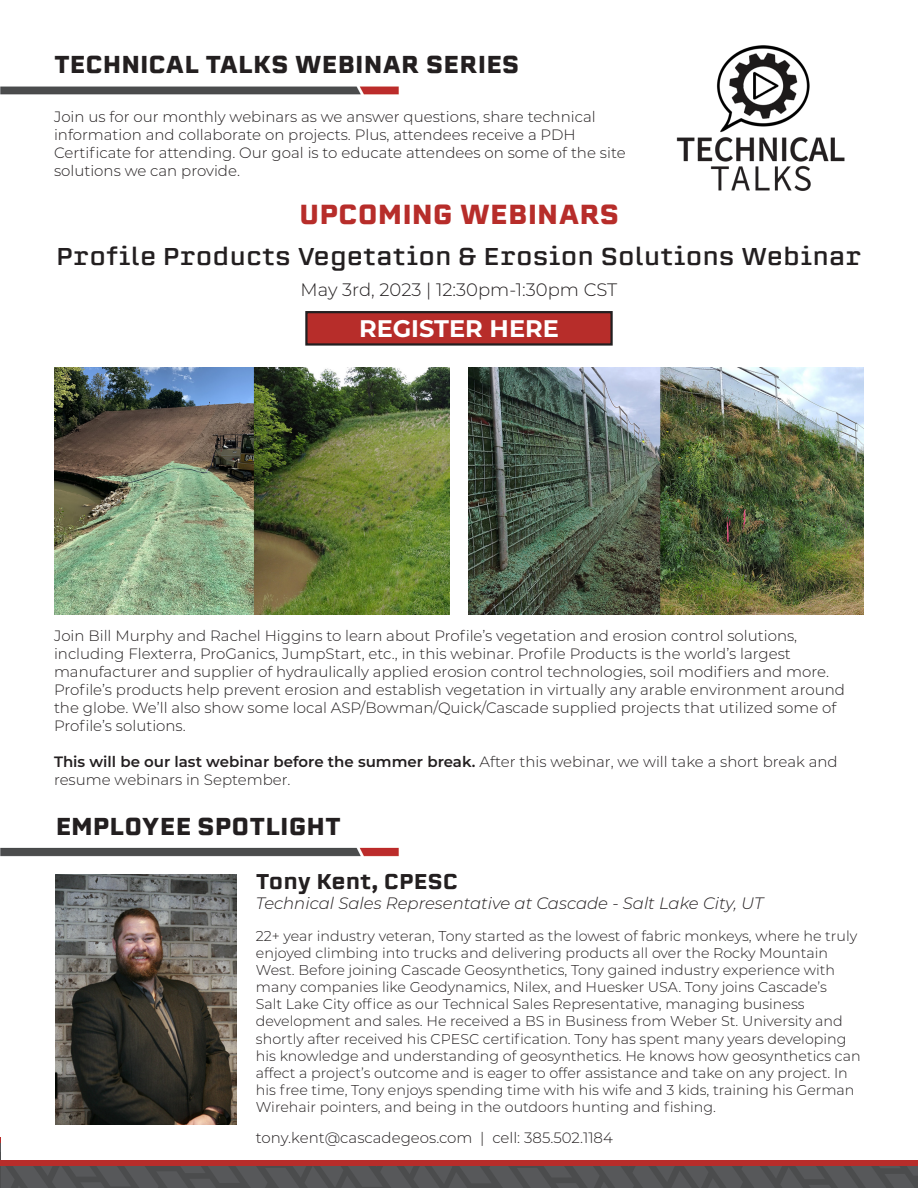
<style>
.page{position:relative;width:918px;height:1188px;background:#fff}
.page>*{position:absolute;margin:0;border:0;box-sizing:border-box;transform-origin:0 0}
.t1{font:700 27px "Erbaum";color:#b72d2a}
.t2{font:24px "Erbaum";color:#231f20}
.t3{font:700 24px "Erbaum";color:#231f20}
.t4{font:700 24px "Montserrat";color:#fff}
.t5{font:500 21px "Erbaum";color:#231f20}
.t6{font:300 18px "Montserrat";color:#231f20}
.Heading{font:italic 300 16.5px "Montserrat";color:#231f20}
.Heading-2{font:300 15px/18px "Montserrat";color:#231f20}
.t7{font:300 14.25px/17.1px "Montserrat";color:#231f20}
.s1{font-weight:600}
</style>
<div class="page">
<div style="left:306px;top:312px;width:306px;height:32px;background:#b72d2a"></div>
<div style="left:305px;top:311px;width:308px;height:35px;border:2px solid #231f20"></div>
<svg style="left:0;top:1158px;width:918px;height:30px;background:#645f61"></svg>
<img style="left:0;top:847px;width:399px;height:10px">
<img style="left:0;top:86px;width:399px;height:9px">
<div style="left:0;top:1160px;width:918px;height:5px;background:#b72d2a"></div>
<svg style="left:0;top:1137px;width:1px;height:15px"></svg>
<img style="left:676px;top:45px;width:169px;height:146px">
<img style="left:56px;top:874px;width:181px;height:251px">
<img style="left:54px;top:367px;width:395px;height:248px">
<img style="left:469px;top:367px;width:395px;height:248px">
<p class="t3" style="left:54px;top:47px;width:467px">TECHNICAL TALKS WEBINAR SERIES</p>
<p class="Heading-2" style="left:54px;top:107px;width:573px">Join us for our monthly webinars as we answer questions, share technical information and collaborate on projects. Plus, attendees receive a PDH Certificate for attending. Our goal is to educate attendees on some of the site solutions we can provide.</p>
<p class="t1" style="left:299px;top:195px;width:322px">UPCOMING WEBINARS</p>
<p class="t2" style="left:56px;top:240px;width:807px">Profile Products Vegetation &amp; Erosion Solutions Webinar</p>
<p class="t6" style="left:301px;top:277px;width:318px">May 3rd, 2023 | 12:30pm-1:30pm CST</p>
<p class="t4" style="left:359px;top:311px;width:201px">REGISTER HERE</p>
<p class="Heading-2" style="left:54px;top:627px;width:792px">Join Bill Murphy and Rachel Higgins to learn about Profile’s vegetation and erosion control solutions, including Flexterra, ProGanics, JumpStart, etc., in this webinar. Profile Products is the world’s largest manufacturer and supplier of hydraulically applied erosion control technologies, soil modifiers and more.<br>Profile’s products help prevent erosion and establish vegetation in virtually any arable environment around the globe. We’ll also show some local ASP/Bowman/Quick/Cascade supplied projects that utilized some of Profile’s solutions.</p>
<p class="Heading-2" style="left:54px;top:753px;width:785px"><span class="s1">This will be our last webinar before the summer break.</span> After this webinar, we will take a short break and resume webinars in September.</p>
<p class="t3" style="left:56px;top:809px;width:287px">EMPLOYEE SPOTLIGHT</p>
<p class="t5" style="left:256px;top:867px;width:204px">Tony Kent, CPESC</p>
<p class="Heading" style="left:256px;top:892px;width:509px">Technical Sales Representative at Cascade - Salt Lake City, UT</p>
<p class="t7" style="left:256px;top:927px;width:606px">22+ year industry veteran, Tony started as the lowest of fabric monkeys, where he truly enjoyed climbing into trucks and delivering products all over the Rocky Mountain West. Before joining Cascade Geosynthetics, Tony gained industry experience with many companies like Geodynamics, Nilex, and Huesker USA. Tony joins Cascade’s<br>Salt Lake City office as our Technical Sales Representative, managing business development and sales. He received a BS in Business from Weber St. University and shortly after received his CPESC certification. Tony has spent many years developing his knowledge and understanding of geosynthetics. He knows how geosynthetics can affect a project’s outcome and is eager to offer assistance and take on any project. In his free time, Tony enjoys spending time with his wife and 3 kids, training his German Wirehair pointers, and being in the outdoors hunting and fishing.</p>
<p class="Heading-2" style="left:256px;top:1128px;width:358px">tony.kent@cascadegeos.com | cell: 385.502.1184</p>
</div>
